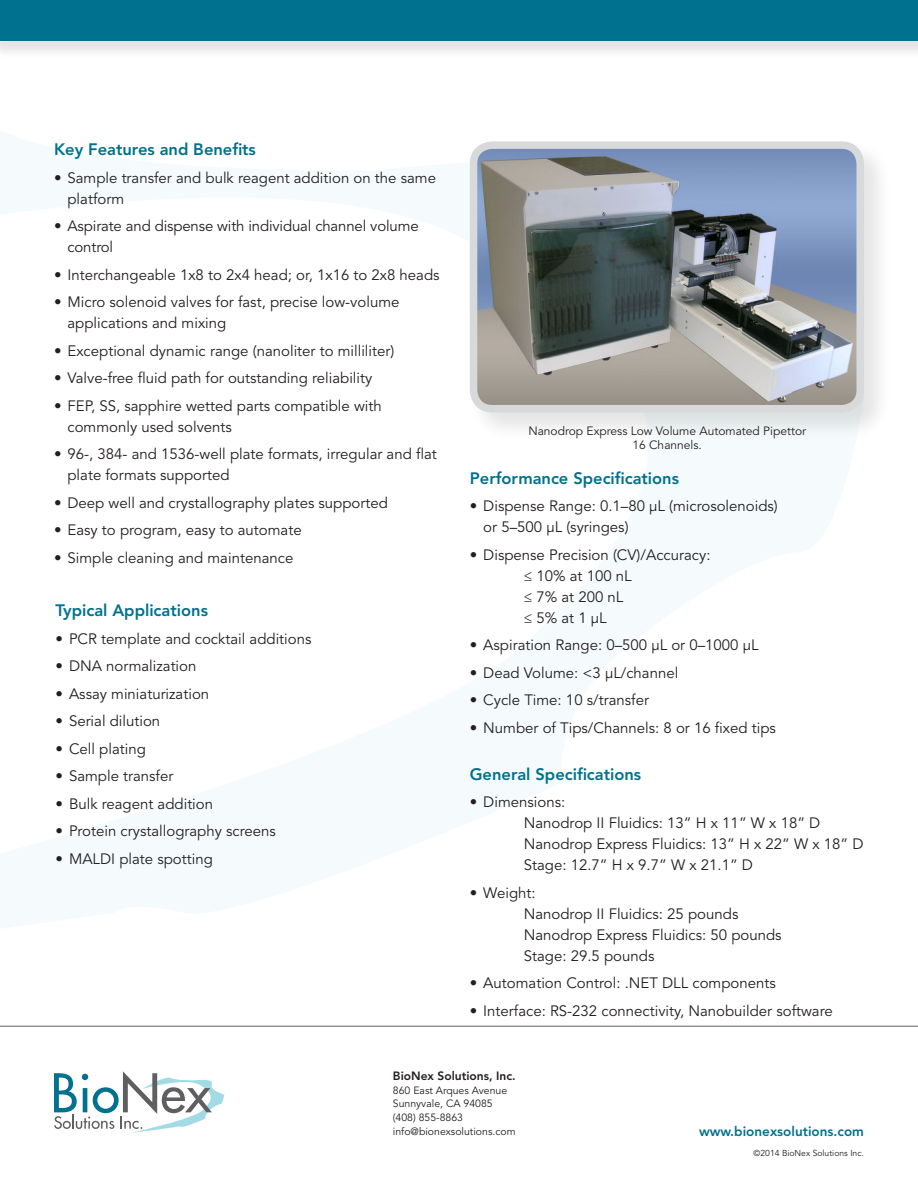
<style>
.page{position:relative;width:918px;height:1188px;background:#fff}
.page>*{position:absolute;margin:0;border:0;box-sizing:border-box;transform-origin:0 0}
.t1{font:800 16.5px "Avenir LT Std";color:#00718e}
.t2{font:15px/21px "Avenir LT Std";color:#231f20}
.t3{font:800 13.5px "Avenir LT Std";color:#00718e}
.t4{font:12px/14.4px "Avenir LT Std";color:#231f20;text-align:center}
.t5{font:800 12px "Avenir LT Std";color:#231f20}
.t6{font:10.5px/13.5px "Avenir LT Std";color:#231f20}
.t7{font:8.7px "Avenir LT Std";color:#231f20}
.s1{font-weight:800}
</style>
<div class="page">
<div style="left:0;top:0;width:918px;height:59px;background:#231f20;opacity:.12"></div>
<div style="left:0;top:0;width:918px;height:40px;background:#00718e"></div>
<hr style="left:0;top:1026px;width:918px;height:1px;background:#5f5f62">
<svg style="left:54px;top:1071px;width:170px;height:62px"></svg>
<div style="left:468px;top:140px;width:424px;height:301px;background:#231f20;opacity:.12"></div>
<img style="left:476px;top:145px;width:383px;height:264px">
<div style="left:470px;top:141px;width:394px;height:271px;border:8px solid #d8d9db;border-radius:19px"></div>
<p class="t1" style="left:54px;top:140px;width:203px">Key Features and Benefits</p>
<p class="t2" style="left:68px;top:168px;width:370px;text-indent:-14px"><span class="s1">•</span> Sample transfer and bulk reagent addition on the same platform</p>
<p class="t2" style="left:68px;top:216px;width:353px;text-indent:-14px"><span class="s1">•</span> Aspirate and dispense with individual channel volume control</p>
<p class="t2" style="left:54px;top:265px;width:387px"><span class="s1">•</span> I nterchangeable 1x8 to 2x4 head; or, 1x16 to 2x8 heads</p>
<p class="t2" style="left:68px;top:292px;width:333px;text-indent:-14px"><span class="s1">•</span> M icro solenoid valves for fast, precise low-volume applications and mixing</p>
<p class="t2" style="left:54px;top:341px;width:342px"><span class="s1">•</span> Exceptional dynamic range (nanoliter to milliliter)</p>
<p class="t2" style="left:54px;top:368px;width:320px"><span class="s1">•</span> Valve-free fluid path for outstanding reliability</p>
<p class="t2" style="left:68px;top:395px;width:316px;text-indent:-14px"><span class="s1">•</span> FEP, SS, sapphire wetted parts compatible with commonly used solvents</p>
<p class="t2" style="left:68px;top:444px;width:371px;text-indent:-14px"><span class="s1">•</span> 96-, 384- and 1536-well plate formats, irregular and flat plate formats supported</p>
<p class="t2" style="left:54px;top:492px;width:336px"><span class="s1">•</span> Deep well and crystallography plates supported</p>
<p class="t2" style="left:54px;top:520px;width:249px"><span class="s1">•</span> Easy to program, easy to automate</p>
<p class="t2" style="left:54px;top:547px;width:241px"><span class="s1">•</span> Simple cleaning and maintenance</p>
<p class="t1" style="left:56px;top:601px;width:154px">Typical Applications</p>
<p class="t2" style="left:56px;top:629px;width:257px"><span class="s1">•</span> PCR template and cocktail additions</p>
<p class="t2" style="left:56px;top:656px;width:142px"><span class="s1">•</span> DNA normalization</p>
<p class="t2" style="left:56px;top:684px;width:155px"><span class="s1">•</span> Assay miniaturization</p>
<p class="t2" style="left:56px;top:711px;width:106px"><span class="s1">•</span> Serial dilution</p>
<p class="t2" style="left:56px;top:739px;width:92px"><span class="s1">•</span> Cell plating</p>
<p class="t2" style="left:56px;top:766px;width:119px"><span class="s1">•</span> Sample transfer</p>
<p class="t2" style="left:56px;top:794px;width:159px"><span class="s1">•</span> Bulk reagent addition</p>
<p class="t2" style="left:56px;top:821px;width:222px"><span class="s1">•</span> Protein crystallography screens</p>
<p class="t2" style="left:56px;top:849px;width:159px"><span class="s1">•</span> MALDI plate spotting</p>
<p class="t4" style="left:528px;top:424px;width:279px">N anodrop Express Low Volume Automated Pipettor<br>16 Channels.</p>
<p class="t1" style="left:470px;top:468px;width:211px">Performance Specifications</p>
<p class="t2" style="left:483px;top:496px;width:296px;text-indent:-14px"><span class="s1">•</span> Dispense Range: 0.1–80 µL (microsolenoids) or 5–500 µL (syringes)</p>
<p class="t2" style="left:524px;top:545px;width:188px;text-indent:-54px"><span class="s1">•</span> Dispense Precision (CV)/Accuracy: ≤ 10% at 100 nL<br>≤ 7% at 200 nL<br>≤ 5% at 1 µL</p>
<p class="t2" style="left:470px;top:635px;width:290px"><span class="s1">•</span> Aspiration Range: 0–500 µL or 0–1000 µL</p>
<p class="t2" style="left:470px;top:663px;width:210px"><span class="s1">•</span> Dead Volume: &lt;3 µL/channel</p>
<p class="t2" style="left:470px;top:690px;width:181px"><span class="s1">•</span> Cycle Time: 10 s/transfer</p>
<p class="t2" style="left:470px;top:718px;width:308px"><span class="s1">•</span> N umber of Tips/Channels: 8 or 16 fixed tips</p>
<p class="t1" style="left:470px;top:764px;width:173px">General Specifications</p>
<p class="t2" style="left:483px;top:792px;width:83px;text-indent:-14px"><span class="s1">•</span> Dimensions:<br>N</p>
<p class="t2" style="left:535px;top:813px;width:284px">anodrop II Fluidics: 13” H x 11” W x 18” D</p>
<p class="t2" style="left:524px;top:834px;width:339px;text-indent:12px">anodrop Express Fluidics: 13” H x 22” W x 18” D<br>Stage: 12.7” H x 9.7” W x 21.1” D</p>
<p class="t2" style="left:483px;top:883px;width:54px;text-indent:-14px"><span class="s1">•</span> Weight:<br>N</p>
<p class="t2" style="left:483px;top:834px;width:27px">N</p>
<p class="t2" style="left:535px;top:904px;width:204px">anodrop II Fluidics: 25 pounds</p>
<p class="t2" style="left:524px;top:925px;width:259px;text-indent:12px">anodrop Express Fluidics: 50 pounds<br>Stage: 29.5 pounds</p>
<p class="t2" style="left:470px;top:973px;width:170px"><span class="s1">•</span> Automation Control: .NET</p>
<p class="t2" style="left:662px;top:973px;width:115px">DLL components</p>
<p class="t2" style="left:470px;top:1001px;width:365px"><span class="s1">•</span> I nterface: RS-232 connectivity, N anobuilder software</p>
<p class="t2" style="left:483px;top:925px;width:27px">N</p>
<p class="t5" style="left:393px;top:1069px;width:124px">BioNex Solutions, Inc.</p>
<p class="t6" style="left:393px;top:1084px;width:124px">860 East Arques Avenue<br>Sunnyvale, CA 94085 (408) 855-8863 info@bionexsolutions.com</p>
<p class="t3" style="left:699px;top:1123px;width:166px">www.bionexsolutions.com</p>
<p class="t7" style="left:754px;top:1148px;width:112px">©2014 BioNex Solutions I nc.</p>
</div>
